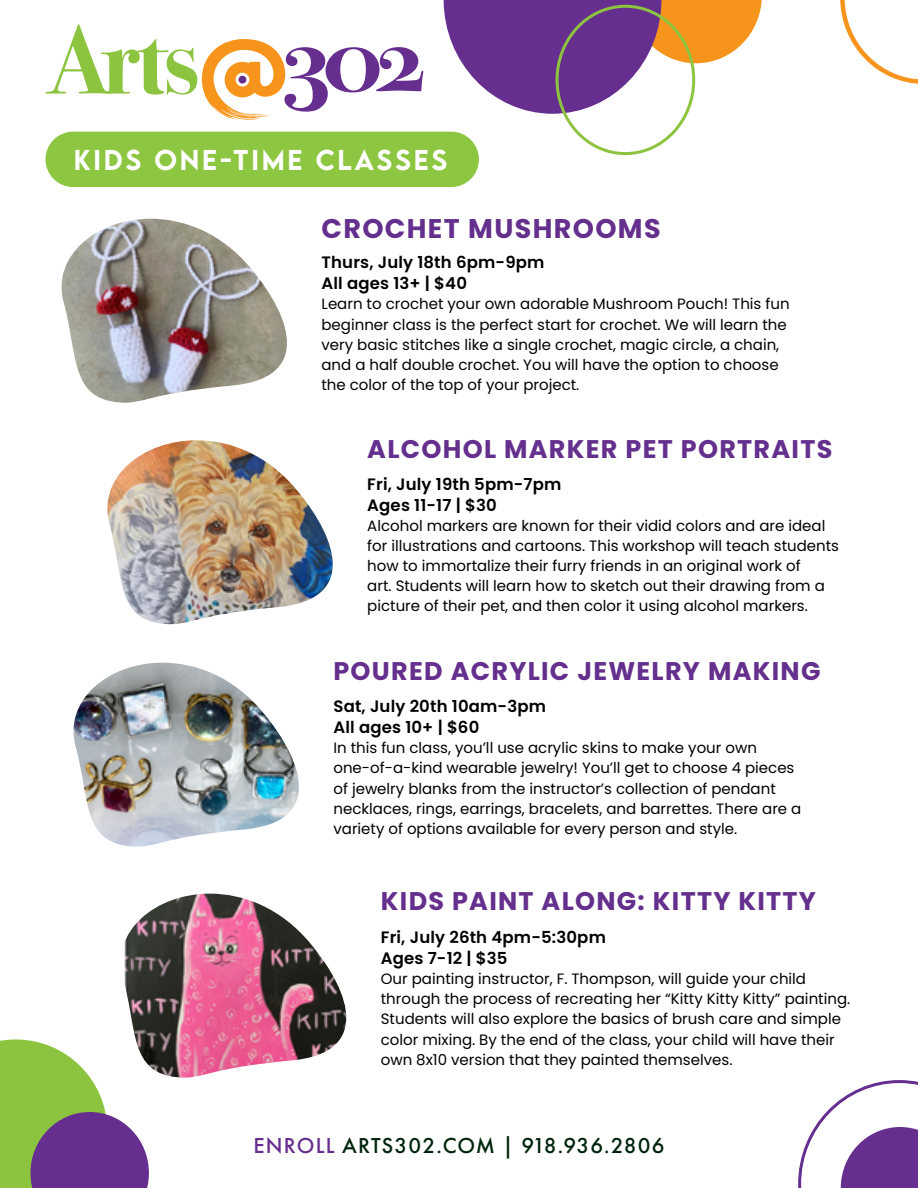
<style>
.page{position:relative;width:918px;height:1188px;background:#fff}
.page>*{position:absolute;margin:0;border:0;box-sizing:border-box;transform-origin:0 0}
.t1{font:700 27px "Poppins";letter-spacing:.05em;color:#642f8d}
.t2{font:700 25.5px "Poppins";letter-spacing:.05em;color:#642f8d}
.t3{font:500 25.5px "LEMONMILK";letter-spacing:.11em;color:#fff}
.t4{font:500 22.5px "Futura PT";letter-spacing:.05em;color:#00250c}
.t5{font:600 16.5px/21.3px "Poppins";letter-spacing:.01em;color:#000}
.t6{font:15px/20.1px "Poppins";color:#000}
.s1{color:#662e8f}
</style>
<div class="page">
<div style="left:46px;top:132px;width:432px;height:54px;background:#8dc640;border-radius:27px"></div>
<div style="left:45px;top:132px;width:434px;height:55px;border:2px solid #8dc640;border-radius:27px"></div>
<svg style="left:0;top:1039px;width:149px;height:149px"></svg>
<svg style="left:444px;top:0;width:318px;height:114px"></svg>
<svg style="left:798px;top:1080px;width:120px;height:108px"></svg>
<svg style="left:840px;top:0;width:78px;height:84px"></svg>
<div style="left:556px;top:5px;width:139px;height:150px;border:3px solid #8cc440;border-radius:50%"></div>
<svg style="left:45px;top:24px;width:378px;height:96px"></svg>
<div style="left:239px;top:76px;width:7px;height:8px;background:#662e8f;border-radius:50%"></div>
<img style="left:61px;top:219px;width:226px;height:184px">
<img style="left:107px;top:440px;width:226px;height:185px">
<img style="left:73px;top:663px;width:226px;height:184px">
<img style="left:119px;top:894px;width:228px;height:185px">
<h2 class="t3" style="left:74px;top:143px;width:375px">KIDS ONE-TIME CLASSES</h2>
<h1 class="t1" style="left:322px;top:213px;width:341px">CROCHET MUSHROOMS</h1>
<p class="t5" style="left:322px;top:252px;width:224px">Thurs, July 18th 6pm-9pm<br>All ages 13+ | $40</p>
<p class="t6" style="left:322px;top:294px;width:470px">Learn to crochet your own adorable Mushroom Pouch! This fun beginner class is the perfect start for crochet. We will learn the very basic stitches like a single crochet, magic circle, a chain, and a half double crochet. You will have the option to choose the color of the top of your project.</p>
<h2 class="t2" style="left:367px;top:434px;width:467px">ALCOHOL MARKER PET PORTRAITS</h2>
<p class="t5" style="left:367px;top:473px;width:196px">Fri, July 19th 5pm-7pm<br>Ages 11-17 | $30</p>
<p class="t6" style="left:367px;top:516px;width:473px">Alcohol markers are known for their vidid colors and are ideal for illustrations and cartoons. This workshop will teach students how to immortalize their furry friends in an original work of<br>art. Students will learn how to sketch out their drawing from a picture of their pet, and then color it using alcohol markers.</p>
<h2 class="t2" style="left:333px;top:657px;width:489px">POURED ACRYLIC JEWELRY MAKING</h2>
<p class="t5" style="left:333px;top:696px;width:214px">Sat, July 20th 10am-3pm<br>All ages 10+ | $60</p>
<p class="t6" style="left:333px;top:738px;width:469px">In this fun class, you’ll use acrylic skins to make your own one-of-a-kind wearable jewelry! You’ll get to choose 4 pieces of jewelry blanks from the instructor’s collection of pendant necklaces, rings, earrings, bracelets, and barrettes. There are a variety of options available for every person and style.</p>
<h2 class="t2" style="left:381px;top:886px;width:437px">KIDS PAINT ALONG: KITTY KITTY</h2>
<p class="t5" style="left:381px;top:927px;width:227px">Fri, July 26th 4pm-5:30pm<br>Ages 7-12 | $35</p>
<p class="t6" style="left:381px;top:969px;width:471px">Our painting instructor, F. Thompson, will guide your child through the process of recreating her “Kitty Kitty Kitty” painting.<br>Students will also explore the basics of brush care and simple color mixing. By the end of the class, your child will have their own 8x10 version that they painted themselves.</p>
<h3 class="t4" style="left:253px;top:1132px;width:413px"><span class="s1">ENROLL</span> ARTS302.COM | 918.936.2806</h3>
</div>
